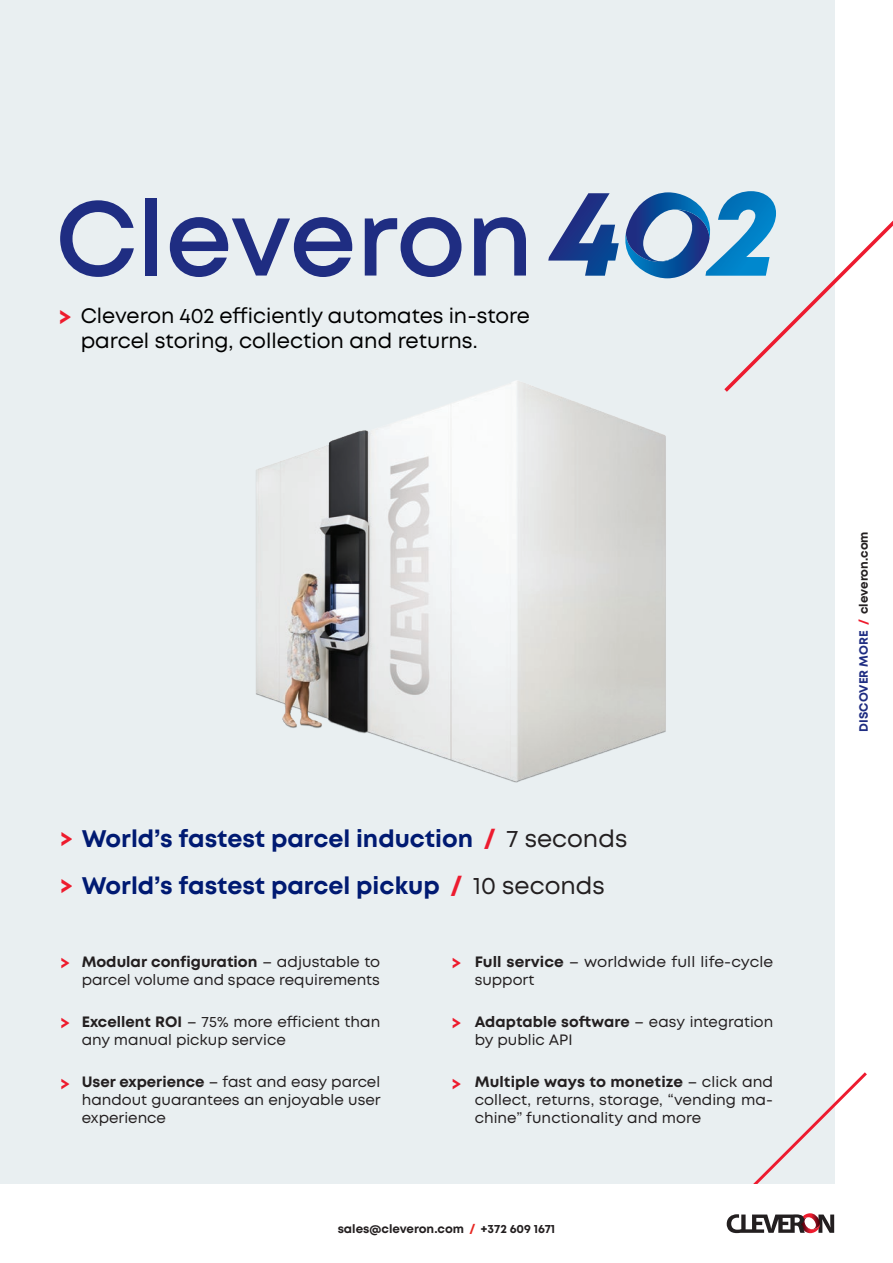
<style>
.page{position:relative;width:893px;height:1263px;background:#fff}
.page>*{position:absolute;margin:0;border:0;box-sizing:border-box;transform-origin:0 0}
.t1{font:600 105.6px "Mont";color:#1f2d82}
.t2{font:700 24px "Mont";color:#001a72}
.t3{font:700 24px "Mont";color:#ee1b2d}
.t4{font:21px/25.2px "Mont";color:#000}
.t5{font:700 18px "Mont";color:#ee1b2d}
.t6{font:15px/18px "Mont";color:#231f20}
.t7{font:700 12px "Mont";color:#231f20}
.t8{font:700 12px "Mont";color:#1f2d82}
.s1{color:#ee1b2d}
.s2{color:#ed1b2f}
.s3{font-weight:400;color:#231f20}
.s4{font-weight:700}
.s5{color:#e72621}
.s6{color:#231f20}
</style>
<div class="page">
<div style="left:0;top:0;width:834px;height:1183px;background:#e9eff1"></div>
<img style="left:256px;top:381px;width:410px;height:402px">
<svg style="left:754px;top:1071px;width:113px;height:112px"></svg>
<svg style="left:727px;top:1213px;width:107px;height:20px"></svg>
<svg style="left:548px;top:185px;width:345px;height:211px"></svg>
<p class="t1" style="left:56px;top:170px;width:480px">Cleveron</p>
<p class="t3" style="left:59px;top:301px;width:14px">&gt;</p>
<p class="t4" style="left:81px;top:303px;width:451px">Cleveron 402 efficiently automates in-store parcel storing, collection and returns.</p>
<p class="t2" style="left:60px;top:823px;width:569px"><span class="s1">&gt;</span> World’s fastest parcel induction <span class="s2">/</span> <span class="s3">7 seconds</span></p>
<p class="t2" style="left:60px;top:870px;width:547px"><span class="s1">&gt;</span> World’s fastest parcel pickup <span class="s2">/</span> <span class="s3">10 seconds</span></p>
<p class="t5" style="left:60px;top:951px;width:11px">&gt;</p>
<p class="t6" style="left:82px;top:952px;width:300px"><span class="s4">Modular configuration</span> – adjustable to parcel volume and space requirements</p>
<p class="t5" style="left:451px;top:951px;width:11px">&gt;</p>
<p class="t6" style="left:475px;top:952px;width:300px"><span class="s4">Full service</span> – worldwide full life-cycle support</p>
<p class="t5" style="left:60px;top:1011px;width:11px">&gt;</p>
<p class="t5" style="left:60px;top:1071px;width:11px">&gt;</p>
<p class="t6" style="left:82px;top:1013px;width:300px"><span class="s4">Excellent ROI</span> – 75% more efficient than any manual pickup service</p>
<p class="t6" style="left:82px;top:1073px;width:300px;text-align:justify"><span class="s4">User experience</span> – fast and easy parcel handout guarantees an enjoyable user experience</p>
<p class="t5" style="left:451px;top:1011px;width:11px">&gt;</p>
<p class="t5" style="left:451px;top:1071px;width:11px">&gt;</p>
<p class="t6" style="left:475px;top:1012px;width:300px"><span class="s4">Adaptable software</span> – easy integration by public API</p>
<p class="t6" style="left:475px;top:1073px;width:300px;text-align:justify"><span class="s4">Multiple ways to monetize</span> – click and collect, returns, storage, “vending ma&shy;chine” functionality and more</p>
<p class="t7" style="left:338px;top:1221px;width:219px">sales@cleveron.com <span class="s5">/</span> +372 609 1671</p>
<p class="t8" style="left:856px;top:732px;width:202px;rotate:-90deg">DISCOVER MORE <span class="s1">/</span> <span class="s6">cleveron.com</span></p>
</div>
